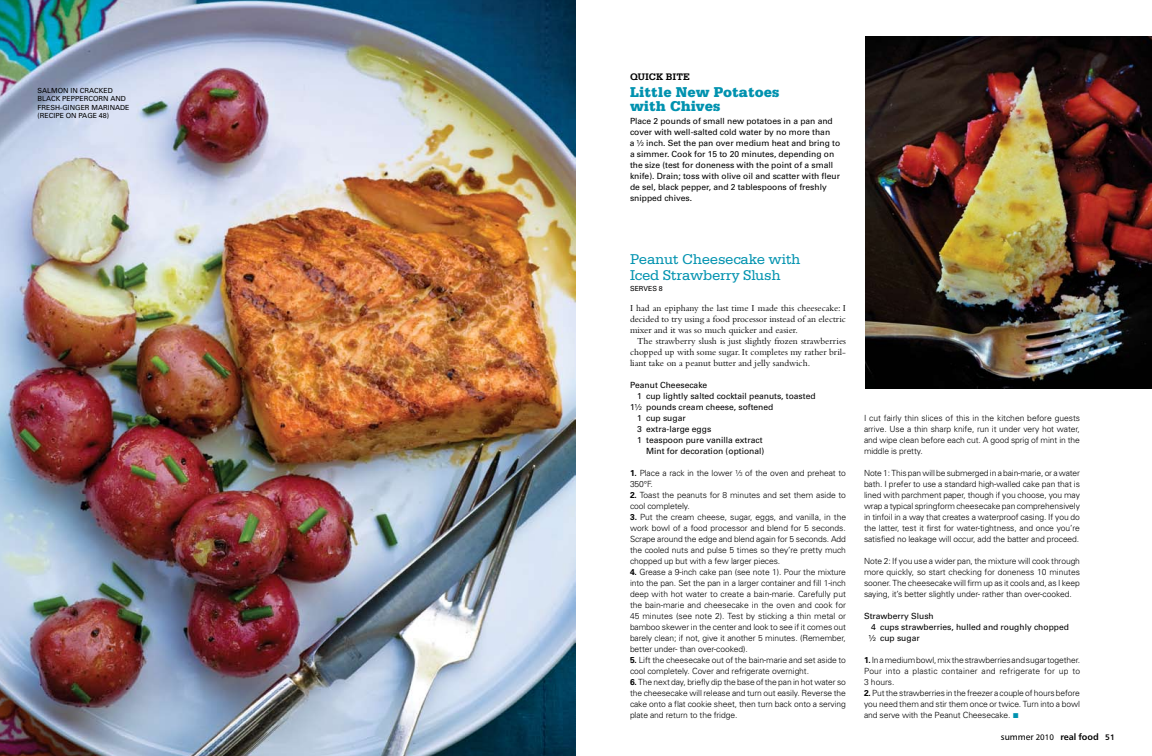
<style>
.page{position:relative;width:1152px;height:756px;background:#fff}
.page>*{position:absolute;margin:0;border:0;box-sizing:border-box;transform-origin:0 0}
.t1{font:15px/16px "Serifa";letter-spacing:-.015em;color:#0092af}
.t2{font:900 15px/14px "Serifa BT";color:#0092af}
.t3{font:700 10px "Serifa";color:#000}
.t4{font:9.5px/11px "Bembo";color:#000;text-align:justify}
.t5{font:9px "Humanist 777 BT Bold B";color:#000}
.t6{font:300 8.5px/11px "Univers";letter-spacing:-.01em;color:#000;text-align:justify}
.t7{font:8.5px/11px "Univers";color:#000}
.t8{font:7px/8.4px "Univers";color:#000}
.s1{font-weight:700}
.s2{font-size:5.6px}
.s3{color:#0092af}
.s4{font-family:"Humanist 777 BT Roman B"}
.s5{font-family:"Humanist 777 BT Roman B";font-size:8px}
.s6{font-size:8px}
</style>
<div class="page">
<img style="left:0;top:0;width:576px;height:756px">
<img style="left:865px;top:36px;width:287px;height:352px">
<p class="t8" style="left:38px;top:86px;width:6px">Salm</p>
<p class="t8" style="left:58px;top:86px;width:56px">on i n Cracked</p>
<p class="t8" style="left:38px;top:95px;width:10px">Blac</p>
<p class="t8" style="left:37px;top:95px;width:94px;text-indent:18px">k Peppercorn and<br>Fresh-Gi nger Mari nade (recipe on page 48)</p>
<p class="t3" style="left:630px;top:71px;width:61px">QUICK BITE</p>
<h1 class="t2" style="left:630px;top:85px;width:151px">Little New Potatoes with Chives</h1>
<p class="t7" style="left:630px;top:115px;width:212px">Place 2 pounds of small new potatoes in a pan and cover with well-salted cold water by no more than<br>a ½ inch. Set the pan over medium heat and bring to a simmer. Cook for 15 to 20 minutes, depending on the size (test for doneness with the point of a small knife). Drain; toss with olive oil and scatter with fleur de sel, black pepper, and 2 tablespoons of freshly snipped chives.</p>
<h1 class="t1" style="left:630px;top:251px;width:172px">Peanut Cheesecake with<br>Iced Strawberry Slush</h1>
<p class="t8" style="left:630px;top:284px;width:34px">Serves 8</p>
<p class="t4" style="left:630px;top:302px;width:218px">I had an epiphany the last time I made this cheesecake: I decided to try using a food processor instead of an electric mixer and it was so much quicker and easier.</p>
<p class="t4" style="left:630px;top:335px;width:218px;text-indent:7px">The strawberry slush is just slightly frozen strawberries chopped up with some sugar. It completes my rather bril&shy;liant take on a peanut butter and jelly sandwich.</p>
<p class="t7" style="left:630px;top:380px;width:79px">Peanut Cheesecake</p>
<p class="t7" style="left:637px;top:391px;width:180px">1 cup lightly salted cocktail peanuts, toasted</p>
<p class="t7" style="left:630px;top:402px;width:145px">1½ pounds cream cheese, softened</p>
<p class="t7" style="left:637px;top:413px;width:50px">1 cup sugar</p>
<p class="t7" style="left:637px;top:424px;width:75px">3 extra-large eggs</p>
<p class="t7" style="left:637px;top:435px;width:127px">1 teaspoon pure vanilla extract</p>
<p class="t7" style="left:646px;top:446px;width:120px">Mint for decoration (optional)</p>
<p class="t6" style="left:630px;top:467px;width:217px"><span class="s1">1.</span> Place a rack in the lower ¹⁄<span class="s2">3</span> of the oven and preheat to<br>350°F.</p>
<p class="t6" style="left:630px;top:489px;width:218px"><span class="s1">2.</span> Toast the peanuts for 8 minutes and set them aside to cool completely.</p>
<p class="t6" style="left:630px;top:511px;width:218px"><span class="s1">3.</span> Put the cream cheese, sugar, eggs, and vanilla, in the work bowl of a food processor and blend for 5 seconds.<br>Scrape around the edge and blend again for 5 seconds. Add the cooled nuts and pulse 5 times so they’re pretty much chopped up but with a few larger pieces.</p>
<p class="t6" style="left:630px;top:566px;width:218px"><span class="s1">4.</span> Grease a 9-inch cake pan (see note 1). Pour the mixture into the pan. Set the pan in a larger container and fill 1-inch deep with hot water to create a bain-marie. Carefully put the bain-marie and cheesecake in the oven and cook for 45 minutes (see note 2). Test by sticking a thin metal or bamboo skewer in the center and look to see if it comes out barely clean; if not, give it another 5 minutes. (Remember, better under- than over-cooked).</p>
<p class="t6" style="left:630px;top:654px;width:218px"><span class="s1">5.</span> Lift the cheesecake out of the bain-marie and set aside to cool completely. Cover and refrigerate overnight.</p>
<p class="t6" style="left:630px;top:676px;width:217px"><span class="s1">6.</span> The next day, briefly dip the base of the pan in hot water so the cheesecake will release and turn out easily. Reverse the cake onto a flat cookie sheet, then turn back onto a serving plate and return to the fridge.</p>
<p class="t6" style="left:864px;top:412px;width:218px">I cut fairly thin slices of this in the kitchen before guests arrive. Use a thin sharp knife, run it under very hot water, and wipe clean before each cut. A good sprig of mint in the middle is pretty.</p>
<p class="t6" style="left:864px;top:467px;width:218px">Note 1: This pan will be submerged in a bain-marie, or a water bath. I prefer to use a standard high-walled cake pan that is lined with parchment paper, though if you choose, you may wrap a typical springform cheesecake pan comprehensively in tinfoil in a way that creates a waterproof casing. If you do the latter, test it first for water-tightness, and once you’re satisfied no leakage will occur, add the batter and proceed.</p>
<p class="t6" style="left:864px;top:555px;width:218px">Note 2: If you use a wider pan, the mixture will cook through more quickly, so start checking for doneness 10 minutes sooner. The cheesecake will firm up as it cools and, as I keep saying, it’s better slightly under- rather than over-cooked.</p>
<p class="t7" style="left:869px;top:611px;width:202px;text-indent:-5px">Strawberry Slush<br>4 cups strawberries, hulled and roughly chopped ½ cup sugar</p>
<p class="t6" style="left:864px;top:654px;width:218px"><span class="s1">1.</span> In a medium bowl, mix the strawberries and sugar together.<br>Pour into a plastic container and refrigerate for up to 3 hours.</p>
<p class="t6" style="left:864px;top:687px;width:217px"><span class="s1">2.</span> Put the strawberries in the freezer a couple of hours before you need them and stir them once or twice. Turn into a bowl and serve with the Peanut Cheesecake. <span class="s3">■</span></p>
<p class="t5" style="left:1001px;top:731px;width:116px"><span class="s4">summer</span> <span class="s5">2010</span> real food <span class="s6">51</span></p>
</div>
